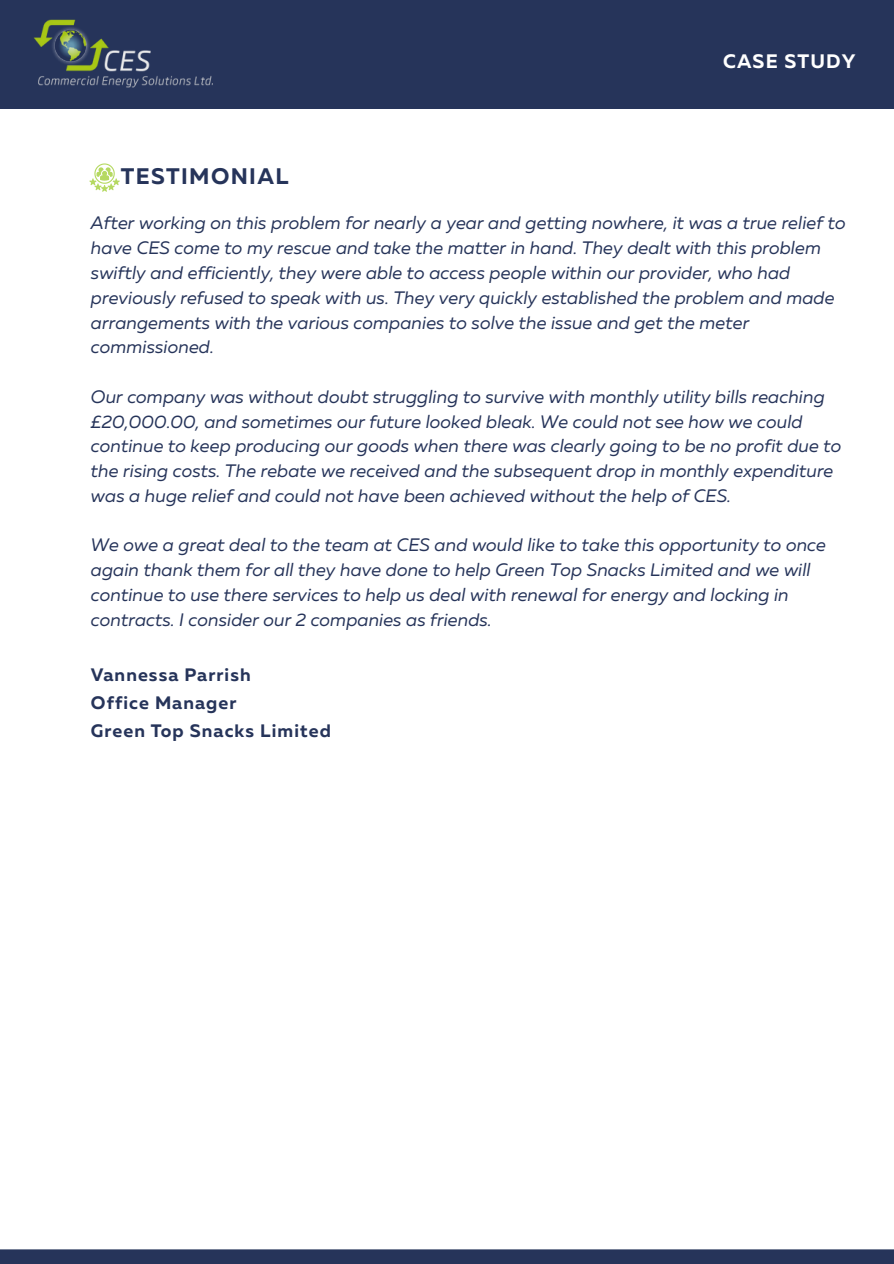
<style>
.page{position:relative;width:894px;height:1264px;background:#fff}
.page>*{position:absolute;margin:0;border:0;box-sizing:border-box;transform-origin:0 0}
.t1{font:700 22.5px "Muller";letter-spacing:.06em;color:#26345a}
.t2{font:700 19.5px "Muller";letter-spacing:.06em;color:#fff}
.t3{font:italic 18px/24.8px "Muller";color:#26345a}
.t4{font:700 18px/28.2px "Muller";letter-spacing:.06em;color:#26345a}
</style>
<div class="page">
<div style="left:0;top:0;width:893px;height:109px;background:#26345a"></div>
<img style="left:34px;top:19px;width:179px;height:68px">
<svg style="left:89px;top:163px;width:31px;height:28px"></svg>
<div style="left:0;top:1249px;width:893px;height:14px;background:#26345a"></div>
<p class="t2" style="left:722px;top:53px;width:134px">CASE STUDY</p>
<h2 class="t1" style="left:121px;top:167px;width:169px">TESTIMONIAL</h2>
<p class="t3" style="left:91px;top:212px;width:756px">After working on this problem for nearly a year and getting nowhere, it was a true relief to have CES come to my rescue and take the matter in hand. They dealt with this problem swiftly and efficiently, they were able to access people within our provider, who had previously refused to speak with us. They very quickly established the problem and made arrangements with the various companies to solve the issue and get the meter commissioned.</p>
<h1 class="t3" style="left:91px;top:385px;width:751px">Our company was without doubt struggling to survive with monthly utility bills reaching £20,000.00, and sometimes our future looked bleak. We could not see how we could continue to keep producing our goods when there was clearly going to be no profit due to the rising costs. The rebate we received and the subsequent drop in monthly expenditure was a huge relief and could not have been achieved without the help of CES.</h1>
<p class="t3" style="left:91px;top:534px;width:736px">We owe a great deal to the team at CES and would like to take this opportunity to once again thank them for all they have done to help Green Top Snacks Limited and we will continue to use there services to help us deal with renewal for energy and locking in contracts. I consider our 2 companies as friends.</p>
<p class="t4" style="left:91px;top:662px;width:241px">Vannessa Parrish<br>Office Manager<br>Green Top Snacks Limited</p>
</div>
